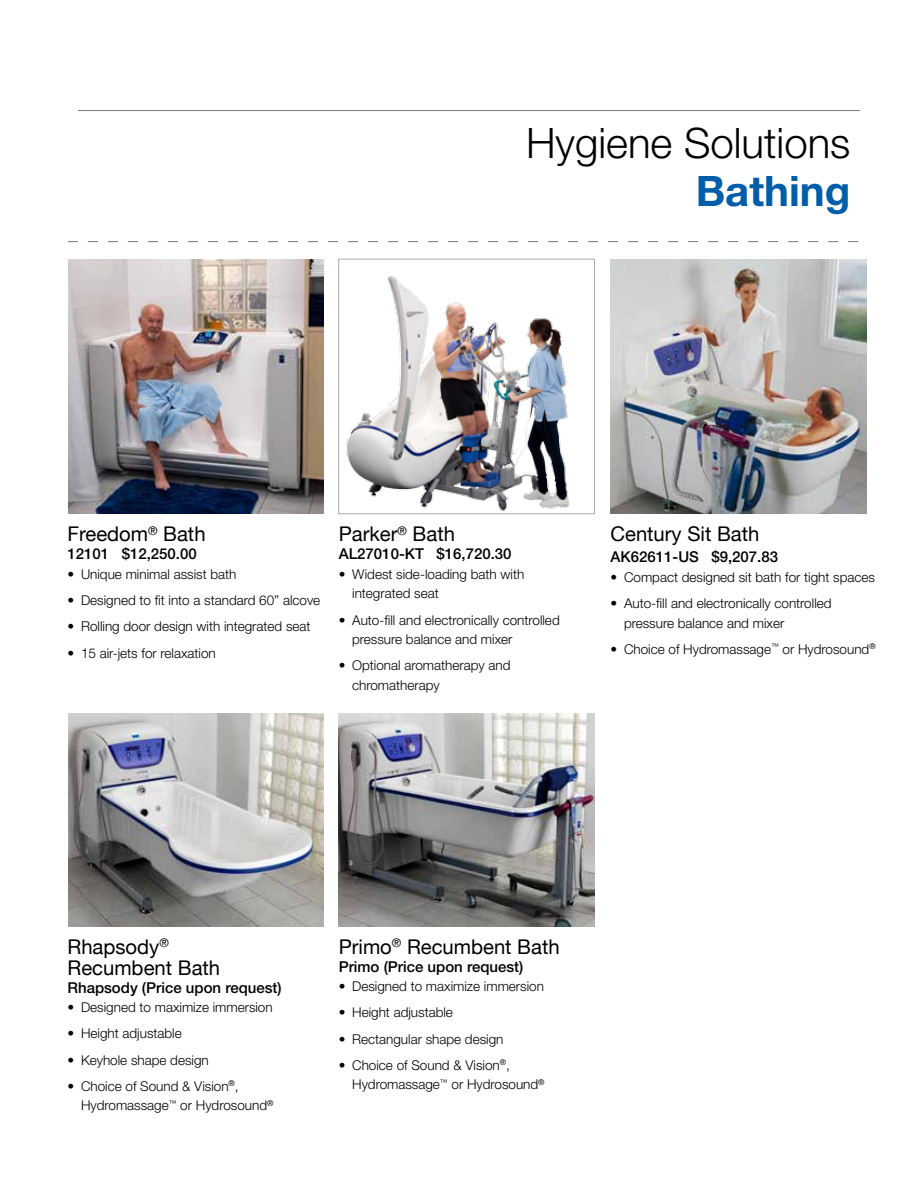
<style>
.page{position:relative;width:918px;height:1188px;background:#fff}
.page>*{position:absolute;margin:0;border:0;box-sizing:border-box;transform-origin:0 0}
.t1{font:300 42px "Helvetica Neue LT Std";color:#000}
.t2{font:700 42px "Helvetica Neue LT Std";color:#005daa}
.t3{font:20.25px/21px "Helvetica Neue";color:#000}
.t4{font:500 15px "Helvetica Neue LT Std";color:#000}
.t5{font:300 13.5px/19.5px "Helvetica Neue LT Std";color:#000}
</style>
<div class="page">
<hr style="left:78px;top:110px;width:782px;height:1px;background:#77787b">
<svg style="left:68px;top:241px;width:790px;height:1px"></svg>
<img style="left:68px;top:259px;width:256px;height:255px">
<img style="left:346px;top:276px;width:224px;height:235px">
<div style="left:338px;top:259px;width:257px;height:255px;border:1px solid #a7a9ac"></div>
<img style="left:611px;top:259px;width:255px;height:255px">
<img style="left:68px;top:714px;width:256px;height:212px">
<img style="left:339px;top:714px;width:256px;height:212px">
<h1 class="t1" style="left:526px;top:117px;width:326px">Hygiene Solutions</h1>
<h1 class="t2" style="left:696px;top:165px;width:156px">Bathing</h1>
<h2 class="t3" style="left:68px;top:522px;width:140px">Freedom<sup>®</sup> Bath</h2>
<p class="t4" style="left:68px;top:545px;width:131px">12101 $12,250.00</p>
<p class="t5" style="left:68px;top:564px;width:170px">• Unique minimal assist bath</p>
<p class="t5" style="left:68px;top:590px;width:254px">• Designed to fit into a standard 60” alcove</p>
<p class="t5" style="left:68px;top:616px;width:245px">• Rolling door design with integrated seat</p>
<p class="t5" style="left:68px;top:643px;width:150px">• 15 air-jets for relaxation</p>
<h2 class="t3" style="left:339px;top:522px;width:118px">Parker<sup>®</sup> Bath</h2>
<p class="t4" style="left:339px;top:545px;width:174px">AL27010-KT $16,720.30</p>
<p class="t5" style="left:352px;top:564px;width:174px;text-indent:-14px">• Widest side-loading bath with integrated seat</p>
<p class="t5" style="left:352px;top:610px;width:209px;text-indent:-14px">• Auto-fill and electronically controlled pressure balance and mixer</p>
<p class="t5" style="left:352px;top:655px;width:160px;text-indent:-14px">• Optional aromatherapy and chromatherapy</p>
<h2 class="t3" style="left:611px;top:522px;width:150px">Century Sit Bath</h2>
<p class="t4" style="left:611px;top:548px;width:169px">AK62611-US $9,207.83</p>
<p class="t5" style="left:611px;top:567px;width:266px">• Compact designed sit bath for tight spaces</p>
<p class="t5" style="left:624px;top:593px;width:209px;text-indent:-14px">• Auto-fill and electronically controlled pressure balance and mixer</p>
<p class="t5" style="left:611px;top:639px;width:267px">• Choice of Hydromassage<sup>™</sup> or Hydrosound<sup>®</sup></p>
<h2 class="t3" style="left:68px;top:935px;width:154px">Rhapsody<sup>®<br></sup>Recumbent Bath</h2>
<p class="t4" style="left:68px;top:978px;width:216px">Rhapsody (Price upon request)</p>
<p class="t5" style="left:68px;top:997px;width:207px">• Designed to maximize immersion</p>
<p class="t5" style="left:68px;top:1024px;width:116px">• Height adjustable</p>
<p class="t5" style="left:68px;top:1050px;width:143px">• Keyhole shape design</p>
<p class="t5" style="left:81px;top:1076px;width:194px;text-indent:-14px">• Choice of Sound &amp; Vision<sup>®</sup>,<br>Hydromassage<sup>™</sup> or Hydrosound<sup>®</sup></p>
<h2 class="t3" style="left:339px;top:935px;width:223px">Primo<sup>®</sup> Recumbent Bath</h2>
<p class="t4" style="left:339px;top:957px;width:186px">Primo (Price upon request)</p>
<p class="t5" style="left:339px;top:976px;width:207px">• Designed to maximize immersion</p>
<p class="t5" style="left:339px;top:1003px;width:116px">• Height adjustable</p>
<p class="t5" style="left:339px;top:1029px;width:166px">• Rectangular shape design</p>
<p class="t5" style="left:352px;top:1055px;width:194px;text-indent:-14px">• Choice of Sound &amp; Vision<sup>®</sup>,<br>Hydromassage<sup>™</sup> or Hydrosound<sup>®</sup></p>
</div>
